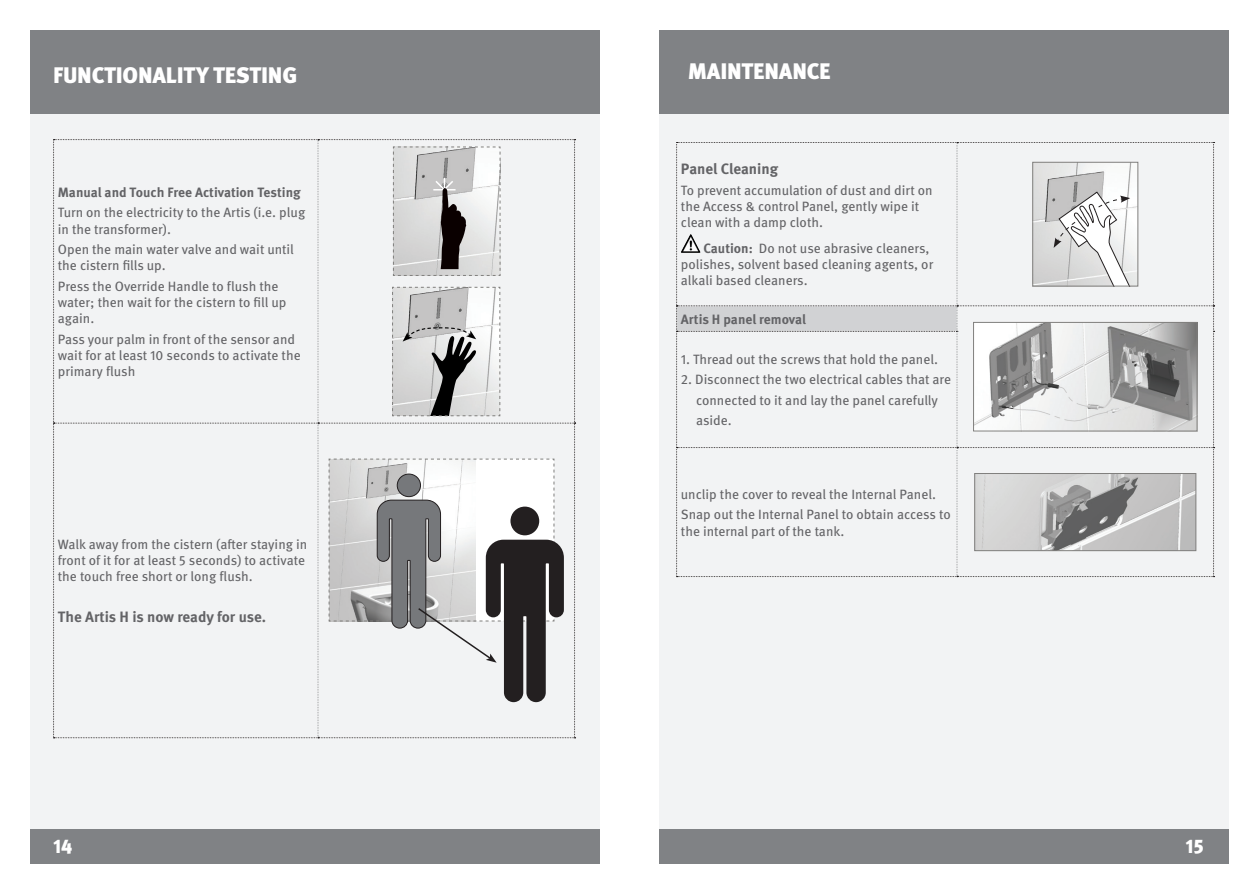
<style>
.page{position:relative;width:1259px;height:893px;background:#fff}
.page>*{position:absolute;margin:0;border:0;box-sizing:border-box;transform-origin:0 0}
.t1{font:900 22.5px "Meta Pro";letter-spacing:-.01em;color:#fff}
.t2{font:900 19.5px "Meta Pro";color:#fff}
.t3{font:700 15px "Meta Pro";color:#636366}
.t4{font:13.5px/16.2px "Meta Pro";color:#636366}
.t5{font:700 13.5px "Meta Pro";color:#636366}
.s1{font-weight:700}
</style>
<div class="page">
<div style="left:659px;top:104px;width:570px;height:742px;background:#f2f3f4"></div>
<div style="left:30px;top:104px;width:570px;height:742px;background:#f2f3f4"></div>
<div style="left:30px;top:30px;width:570px;height:83px;background:#808285"></div>
<div style="left:659px;top:30px;width:570px;height:83px;background:#808285"></div>
<div style="left:30px;top:829px;width:570px;height:34px;background:#808285"></div>
<div style="left:659px;top:829px;width:570px;height:34px;background:#808285"></div>
<svg style="left:53px;top:139px;width:522px;height:599px"></svg>
<svg style="left:676px;top:142px;width:538px;height:435px"></svg>
<div style="left:1032px;top:162px;width:106px;height:124px;border:1px solid #807f7d"></div>
<img style="left:975px;top:324px;width:220px;height:105px">
<div style="left:973px;top:322px;width:224px;height:109px;border:1px solid #807f7d"></div>
<img style="left:976px;top:475px;width:218px;height:74px">
<div style="left:974px;top:473px;width:222px;height:78px;border:1px solid #807f7d"></div>
<h1 class="t1" style="left:53px;top:57px;width:246px">FUNCTIONALITY TESTING</h1>
<h1 class="t1" style="left:688px;top:53px;width:144px">MAINTENANCE</h1>
<p class="t5" style="left:58px;top:182px;width:244px">Manual and Touch Free Activation Testing</p>
<p class="t4" style="left:58px;top:204px;width:249px">Turn on the electricity to the Artis (i.e. plug in the transformer).</p>
<p class="t4" style="left:58px;top:240px;width:238px">Open the main water valve and wait until the cistern fills up.</p>
<p class="t4" style="left:58px;top:277px;width:230px">Press the Override Handle to flush the water; then wait for the cistern to fill up again.</p>
<p class="t4" style="left:58px;top:330px;width:244px">Pass your palm in front of the sensor and wait for at least 10 seconds to activate the primary flush</p>
<p class="t4" style="left:58px;top:535px;width:251px">Walk away from the cistern (after staying in front of it for at least 5 seconds) to activate the touch free short or long flush.</p>
<p class="t3" style="left:58px;top:605px;width:210px">The Artis H is now ready for use.</p>
<p class="t3" style="left:681px;top:157px;width:99px">Panel Cleaning</p>
<p class="t4" style="left:681px;top:181px;width:253px">To prevent accumulation of dust and dirt on the Access &amp; control Panel, gently wipe it clean with a damp cloth.</p>
<p class="t4" style="left:681px;top:239px;width:254px;text-indent:23px"><span class="s1">Caution:</span> Do not use abrasive cleaners, polishes, solvent based cleaning agents, or alkali based cleaners.</p>
<p class="t5" style="left:681px;top:308px;width:127px">Artis H panel removal</p>
<p class="t4" style="left:681px;top:350px;width:259px">1. Thread out the screws that hold the panel.</p>
<p class="t4" style="left:696px;top:369px;width:256px;line-height:20.4px;text-indent:-15px">2. Disconnect the two electrical cables that are connected to it and lay the panel carefully aside.</p>
<p class="t4" style="left:681px;top:483px;width:271px;line-height:20.4px">unclip the cover to reveal the Internal Panel.<br>Snap out the Internal Panel to obtain access to</p>
<p class="t4" style="left:681px;top:522px;width:165px">the internal part of the tank.</p>
<h2 class="t2" style="left:53px;top:831px;width:21px">14</h2>
<h2 class="t2" style="left:1185px;top:831px;width:20px">15</h2>
</div>
